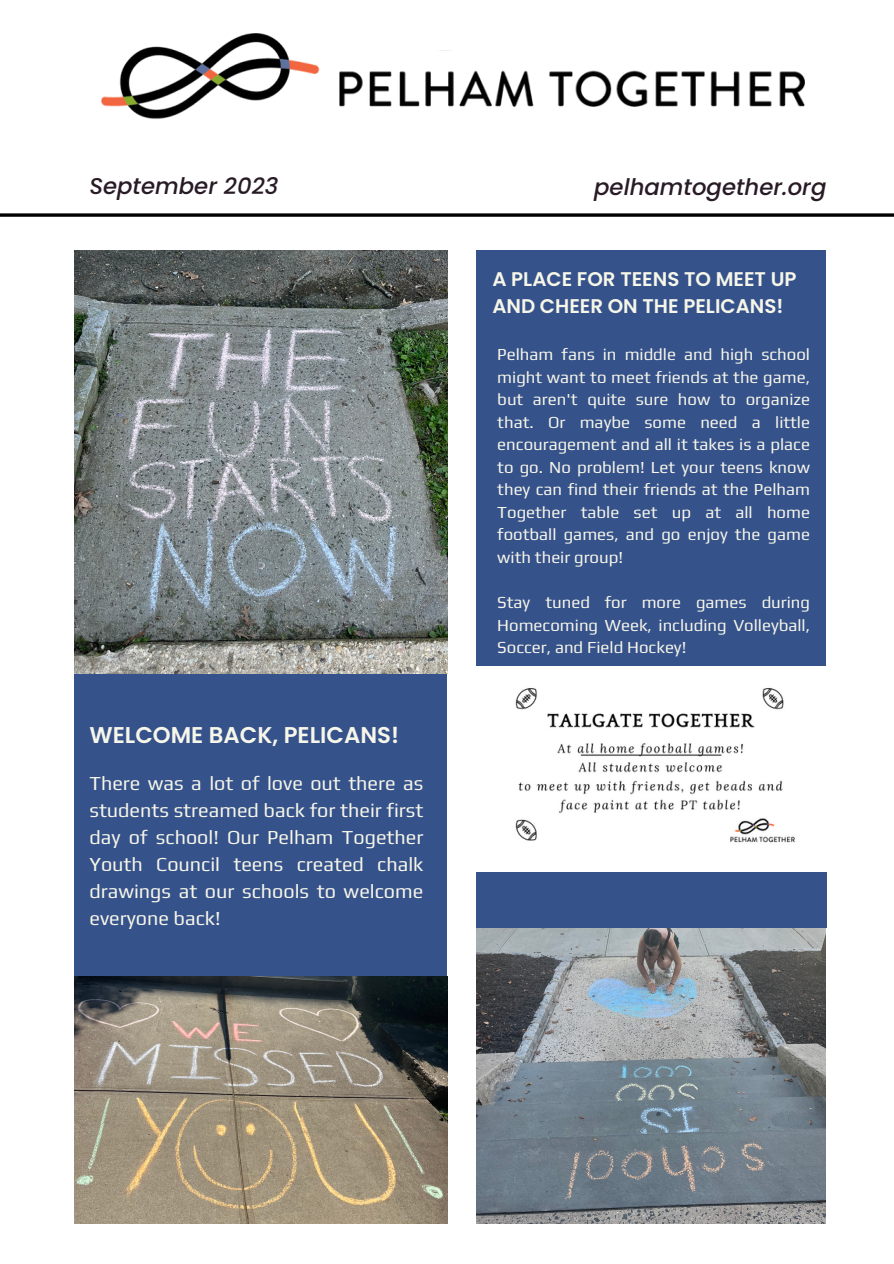
<style>
.page{position:relative;width:894px;height:1264px;background:#fff}
.page>*{position:absolute;margin:0;border:0;box-sizing:border-box;transform-origin:0 0}
.t1{font:italic 500 22.8px "Poppins";color:#291b25}
.t2{font:600 22.8px "Poppins";color:#f6f6e9}
.t3{font:19.8px/27px "Play";color:#f6f6e9;text-align:justify}
.t4{font:600 19.8px/27px "Poppins";color:#f6f6e9}
.t5{font:16.8px/22.5px "Play";color:#f6f6e9;text-align:justify}
</style>
<div class="page">
<div style="left:74px;top:667px;width:373px;height:496px;background:#36528b"></div>
<img style="left:74px;top:250px;width:373px;height:423px">
<img style="left:515px;top:688px;width:280px;height:155px">
<img style="left:74px;top:976px;width:373px;height:247px">
<svg style="left:0;top:213px;width:893px;height:4px;background:#272727"></svg>
<img style="left:101px;top:34px;width:330px;height:85px">
<img style="left:339px;top:50px;width:465px;height:56px">
<div style="left:476px;top:250px;width:349px;height:416px;background:#36528b"></div>
<img style="left:476px;top:927px;width:349px;height:296px">
<div style="left:476px;top:871px;width:350px;height:56px;background:#36528b"></div>
<p class="t1" style="left:89px;top:170px;width:190px">September 2023</p>
<p class="t1" style="left:594px;top:171px;width:234px">pelhamtogether.org</p>
<p class="t2" style="left:89px;top:719px;width:311px">WELCOME BACK, PELICANS!</p>
<p class="t3" style="left:89px;top:769px;width:335px">There was a lot of love out there as students streamed back for their first day of school! Our Pelham Together Youth Council teens created chalk drawings at our schools to welcome everyone back!</p>
<p class="t4" style="left:492px;top:265px;width:305px">A PLACE FOR TEENS TO MEET UP<br>AND CHEER ON THE PELICANS!</p>
<p class="t5" style="left:497px;top:343px;width:314px">Pelham fans in middle and high school might want to meet friends at the game, but aren't quite sure how to organize that. Or maybe some need a little encouragement and all it takes is a place to go. No problem! Let your teens know they can find their friends at the Pelham Together table set up at all home football games, and go enjoy the game with their group!</p>
<p class="t5" style="left:497px;top:591px;width:314px">Stay tuned for more games during Homecoming Week, including Volleyball, Soccer, and Field Hockey!</p>
</div>
